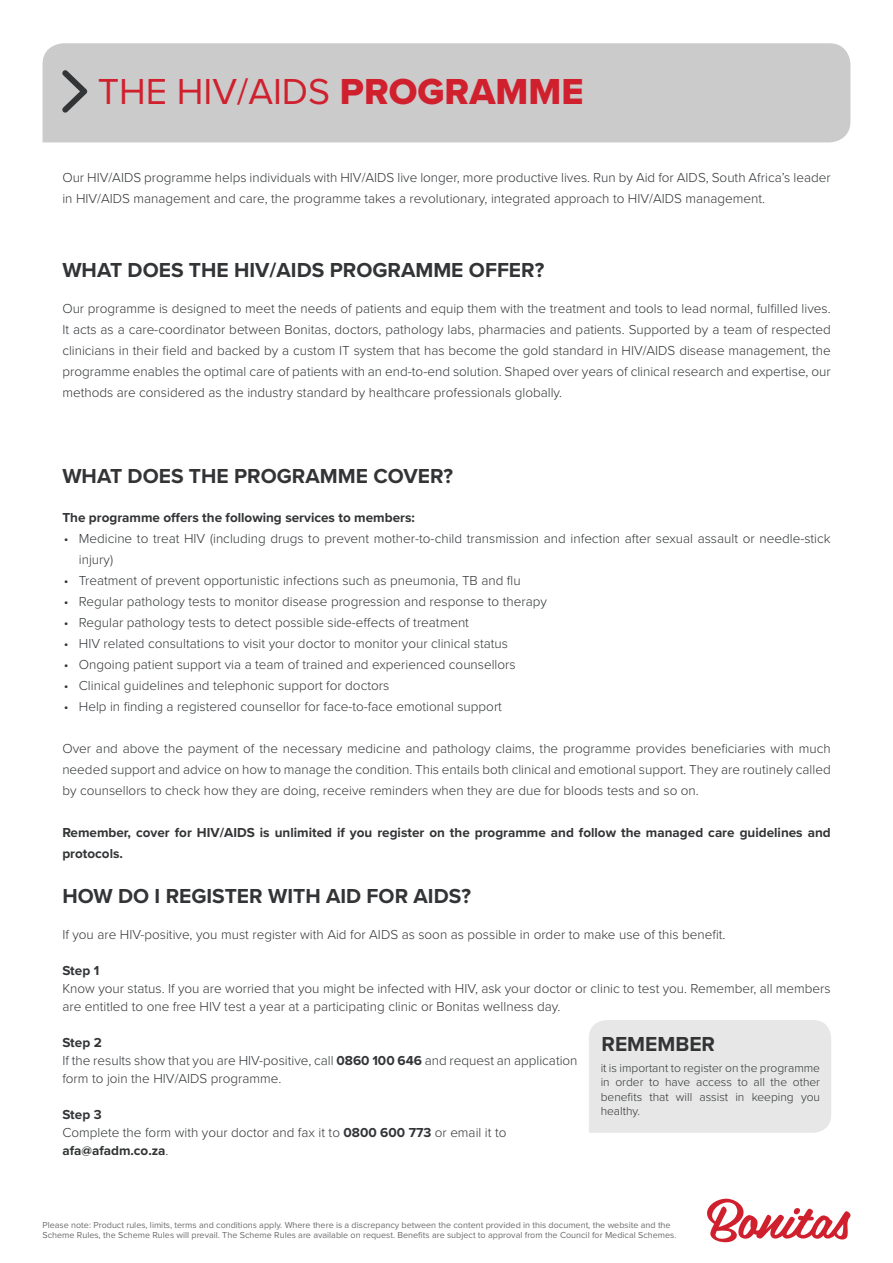
<style>
.page{position:relative;width:893px;height:1263px;background:#fff}
.page>*{position:absolute;margin:0;border:0;box-sizing:border-box;transform-origin:0 0}
.t1{font:37.5px "Proxima Nova";color:#d0202e}
.t2{font:700 21px "Proxima Nova";color:#323436}
.t3{font:300 13.5px/21px "Proxima Nova";color:#323436}
.t4{font:700 13.5px/21px "Proxima Nova";color:#323436}
.t5{font:300 12px/14.4px "Proxima Nova";color:#323436;text-align:justify}
.t6{font:9px/10.8px "Proxima Nova";color:#6f6c6d}
.s1{font-family:"Proxima Nova Extrabld"}
.s2{font-weight:700}
</style>
<div class="page">
<svg style="left:707px;top:1199px;width:143px;height:43px"></svg>
<div style="left:43px;top:43px;width:807px;height:99px;background:#cbcbcb"></div>
<svg style="left:62px;top:70px;width:25px;height:43px"></svg>
<div style="left:589px;top:1020px;width:242px;height:113px;background:#e6e7e6"></div>
<h1 class="t1" style="left:98px;top:69px;width:487px">THE HIV/AIDS <span class="s1">PROGRAMME</span></h1>
<p class="t3" style="left:62px;top:167px;width:770px">Our HIV/AIDS programme helps individuals with HIV/AIDS live longer, more productive lives. Run by Aid for AIDS, South Africa’s leader in HIV/AIDS management and care, the programme takes a revolutionary, integrated approach to HIV/AIDS management.</p>
<h2 class="t2" style="left:62px;top:258px;width:483px">WHAT DOES THE HIV/AIDS PROGRAMME OFFER?</h2>
<p class="t3" style="left:62px;top:298px;width:770px;text-align:justify">Our programme is designed to meet the needs of patients and equip them with the treatment and tools to lead normal, fulfilled lives.<br>It acts as a care-coordinator between Bonitas, doctors, pathology labs, pharmacies and patients. Supported by a team of respected clinicians in their field and backed by a custom IT system that has become the gold standard in HIV/AIDS disease management, the programme enables the optimal care of patients with an end-to-end solution. Shaped over years of clinical research and expertise, our methods are considered as the industry standard by healthcare professionals globally.</p>
<h2 class="t2" style="left:62px;top:463px;width:392px">WHAT DOES THE PROGRAMME COVER?</h2>
<p class="t4" style="left:62px;top:507px;width:354px">The programme offers the following services to members:</p>
<p class="t3" style="left:79px;top:528px;width:753px;text-indent:-15px">• Medicine to treat HIV (including drugs to prevent mother-to-child transmission and infection after sexual assault or needle-stick injury)</p>
<p class="t3" style="left:64px;top:570px;width:458px">• Treatment of prevent opportunistic infections such as pneumonia, TB and flu</p>
<p class="t3" style="left:64px;top:591px;width:484px">• Regular pathology tests to monitor disease progression and response to therapy</p>
<p class="t3" style="left:64px;top:612px;width:407px">• Regular pathology tests to detect possible side-effects of treatment</p>
<p class="t3" style="left:64px;top:633px;width:446px">• HIV related consultations to visit your doctor to monitor your clinical status</p>
<p class="t3" style="left:64px;top:654px;width:453px">• Ongoing patient support via a team of trained and experienced counsellors</p>
<p class="t3" style="left:64px;top:675px;width:327px">• Clinical guidelines and telephonic support for doctors</p>
<p class="t3" style="left:64px;top:696px;width:440px">• Help in finding a registered counsellor for face-to-face emotional support</p>
<p class="t3" style="left:62px;top:738px;width:770px;text-align:justify">Over and above the payment of the necessary medicine and pathology claims, the programme provides beneficiaries with much needed support and advice on how to manage the condition. This entails both clinical and emotional support. They are routinely called by counsellors to check how they are doing, receive reminders when they are due for bloods tests and so on.</p>
<p class="t4" style="left:62px;top:822px;width:770px">Remember, cover for HIV/AIDS is unlimited if you register on the programme and follow the managed care guidelines and protocols.</p>
<h2 class="t2" style="left:62px;top:883px;width:410px">HOW DO I REGISTER WITH AID FOR AIDS?</h2>
<p class="t3" style="left:62px;top:924px;width:665px">If you are HIV-positive, you must register with Aid for AIDS as soon as possible in order to make use of this benefit.</p>
<p class="t4" style="left:62px;top:961px;width:38px">Step 1</p>
<p class="t3" style="left:62px;top:980px;width:770px;line-height:18px">Know your status. If you are worried that you might be infected with HIV, ask your doctor or clinic to test you. Remember, all members are entitled to one free HIV test a year at a participating clinic or Bonitas wellness day.</p>
<p class="t3" style="left:62px;top:1034px;width:517px;line-height:18px"><span class="s2">Step 2<br></span>If the results show that you are HIV-positive, call <span class="s2">0860 100 646</span> and request an application form to join the HIV/AIDS programme.</p>
<p class="t3" style="left:62px;top:1106px;width:446px;line-height:18px"><span class="s2">Step 3<br></span>Complete the form with your doctor and fax it to <span class="s2">0800 600 773</span> or email it to <span class="s2">afa@afadm.co.za</span>.</p>
<h2 class="t2" style="left:601px;top:1031px;width:115px">REMEMBER</h2>
<p class="t5" style="left:601px;top:1061px;width:221px">it is important to register on the programme in order to have access to all the other benefits that will assist in keeping you healthy.</p>
<p class="t6" style="left:43px;top:1219px;width:635px">Please note: Product rules, limits, terms and conditions apply. Where there is a discrepancy between the content provided in this document, the website and the<br>Scheme Rules, the Scheme Rules will prevail. The Scheme Rules are available on request. Benefits are subject to approval from the Council for Medical Schemes.</p>
</div>
